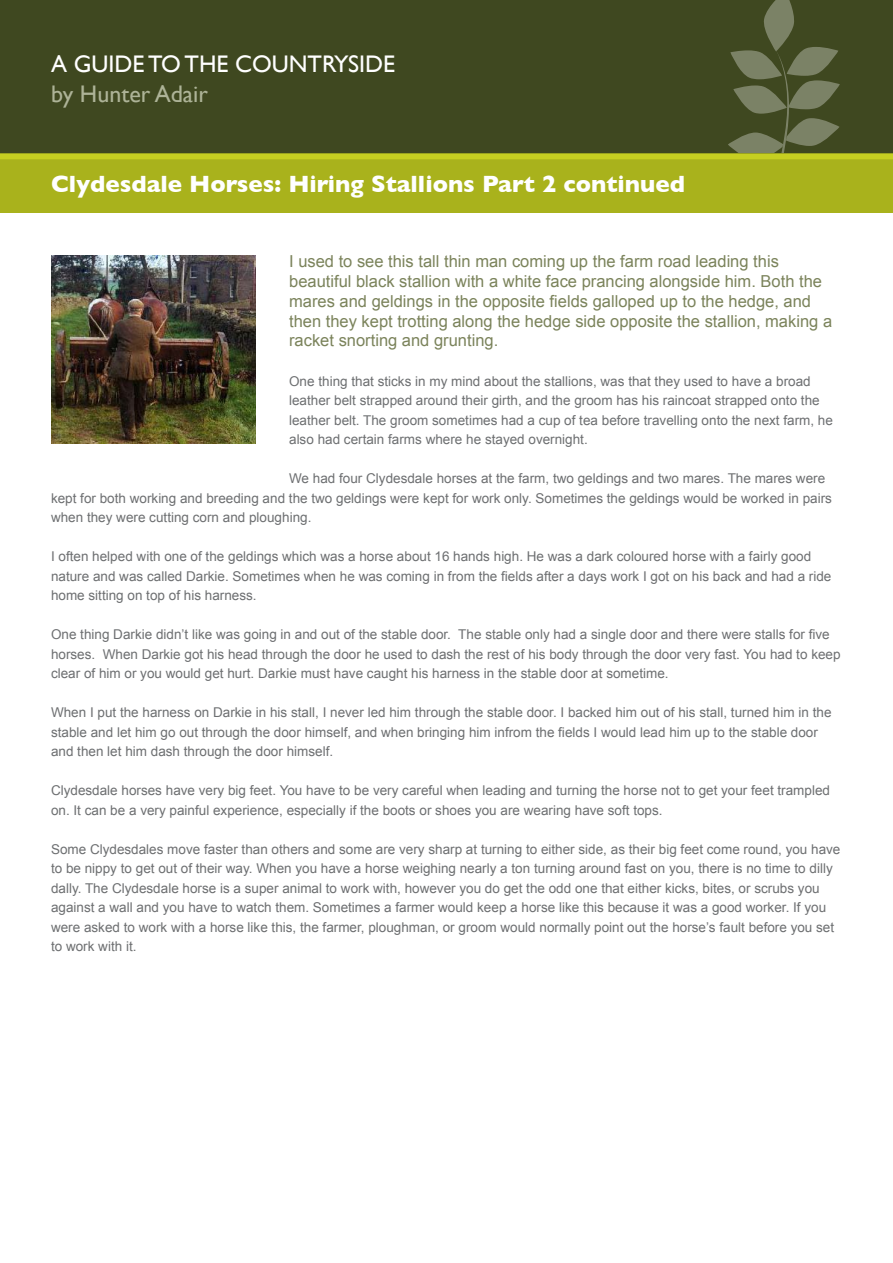
<style>
.page{position:relative;width:893px;height:1263px;background:#fff}
.page>*{position:absolute;margin:0;border:0;box-sizing:border-box;transform-origin:0 0}
.t1{font:700 24px "Gill Sans";color:#fff}
.t2{font:24px "Gill Sans";color:#fff}
.t3{font:24px "Gill Sans";color:#adb397}
.t4{font:16.5px/19.8px "Arial";color:#7b835b}
.t5{font:13.5px/19.5px "Arial";color:#6d6f71}
</style>
<div class="page">
<div style="left:0;top:0;width:893px;height:157px;background:#3f4820"></div>
<div style="left:0;top:157px;width:893px;height:56px;background:#a9b21c"></div>
<div style="left:0;top:153px;width:893px;height:6px;background:#c6cf21"></div>
<svg style="left:728px;top:0;width:112px;height:152px"></svg>
<img style="left:51px;top:255px;width:204px;height:189px">
<h1 class="t2" style="left:51px;top:50px;width:346px">A GUIDE TO THE COUNTRYSIDE</h1>
<h1 class="t3" style="left:51px;top:80px;width:158px">by Hunter Adair</h1>
<h1 class="t1" style="left:51px;top:170px;width:636px">Clydesdale Horses: Hiring Stallions Part 2 continued</h1>
<p class="t4" style="left:289px;top:251px;width:544px">I used to see this tall thin man coming up the farm road leading this beautiful black stallion with a white face prancing alongside him. Both the mares and geldings in the opposite fields galloped up to the hedge, and then they kept trotting along the hedge side opposite the stallion, making a racket snorting and grunting.</p>
<p class="t5" style="left:289px;top:371px;width:545px">One thing that sticks in my mind about the stallions, was that they used to have a broad leather belt strapped around their girth, and the groom has his raincoat strapped onto the leather belt. The groom sometimes had a cup of tea before travelling onto the next farm, he also had certain farms where he stayed overnight.</p>
<p class="t5" style="left:51px;top:469px;width:782px;text-indent:238px">We had four Clydesdale horses at the farm, two geldings and two mares. The mares were kept for both working and breeding and the two geldings were kept for work only. Sometimes the geldings would be worked in pairs when they were cutting corn and ploughing.</p>
<p class="t5" style="left:51px;top:547px;width:782px">I often helped with one of the geldings which was a horse about 16 hands high. He was a dark coloured horse with a fairly good nature and was called Darkie. Sometimes when he was coming in from the fields after a days work I got on his back and had a ride home sitting on top of his harness.</p>
<p class="t5" style="left:51px;top:625px;width:791px">One thing Darkie didn’t like was going in and out of the stable door. The stable only had a single door and there were stalls for five horses. When Darkie got his head through the door he used to dash the rest of his body through the door very fast. You had to keep clear of him or you would get hurt. Darkie must have caught his harness in the stable door at sometime.</p>
<p class="t5" style="left:51px;top:703px;width:782px">When I put the harness on Darkie in his stall, I never led him through the stable door. I backed him out of his stall, turned him in the stable and let him go out through the door himself, and when bringing him infrom the fields I would lead him up to the stable door and then let him dash through the door himself.</p>
<p class="t5" style="left:51px;top:781px;width:780px">Clydesdale horses have very big feet. You have to be very careful when leading and turning the horse not to get your feet trampled on. It can be a very painful experience, especially if the boots or shoes you are wearing have soft tops.</p>
<p class="t5" style="left:51px;top:839px;width:791px">Some Clydesdales move faster than others and some are very sharp at turning to either side, as their big feet come round, you have to be nippy to get out of their way. When you have a horse weighing nearly a ton turning around fast on you, there is no time to dilly dally. The Clydesdale horse is a super animal to work with, however you do get the odd one that either kicks, bites, or scrubs you against a wall and you have to watch them. Sometimes a farmer would keep a horse like this because it was a good worker. If you were asked to work with a horse like this, the farmer, ploughman, or groom would normally point out the horse’s fault before you set to work with it.</p>
</div>
